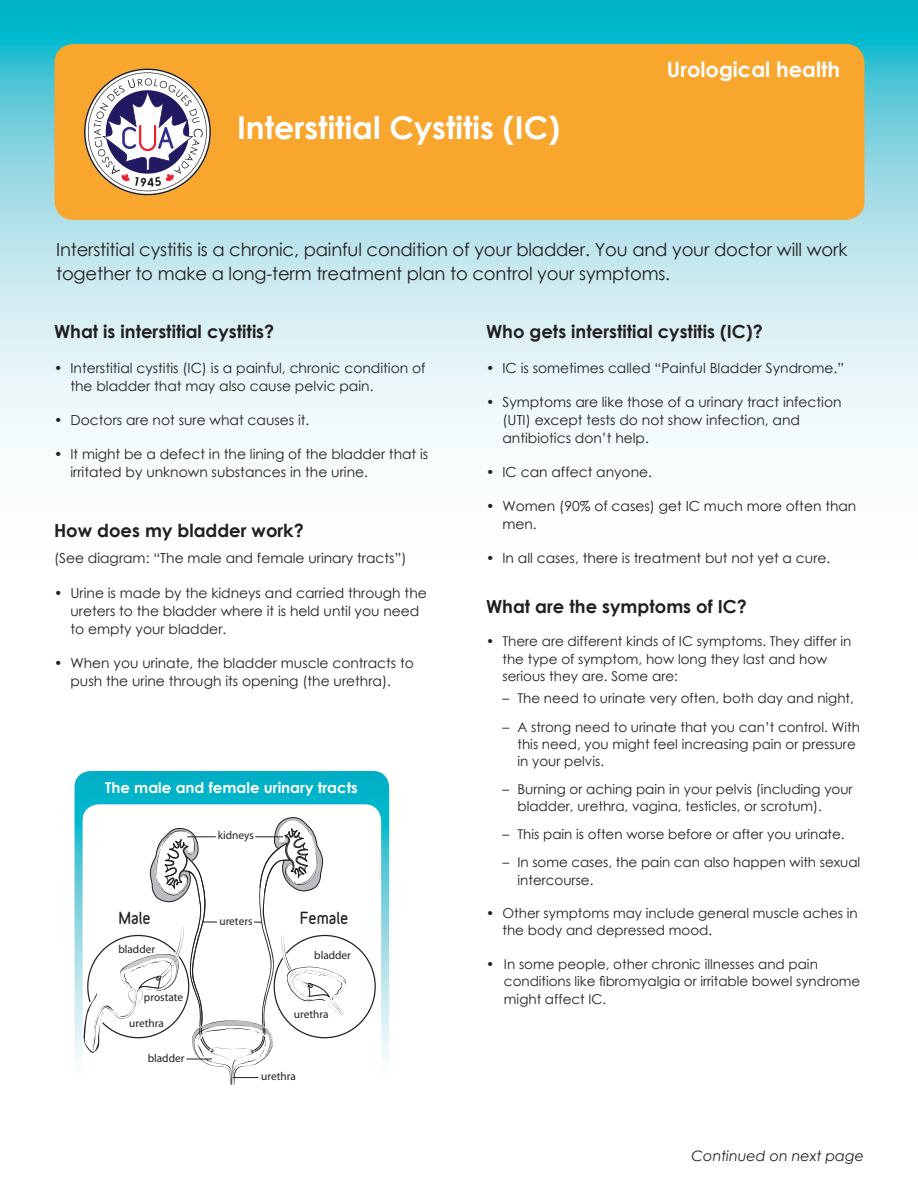
<style>
.page{position:relative;width:918px;height:1188px;background:#fff}
.page>*{position:absolute;margin:0;border:0;box-sizing:border-box;transform-origin:0 0}
.t1{font:700 31.5px "Century Gothic";color:#fff}
.t2{font:700 21px "Century Gothic";color:#fff}
.Body_-_UTI_Female{font:18px/24px "Century Gothic";letter-spacing:-.01em;color:#231f20}
.t3{font:700 18px "Century Gothic";color:#231f20}
.t4{font:700 15px "Century Gothic";color:#fff}
.t5{font:900 15px "Variable";color:#231f20}
.t6{font:italic 14.4px "Century Gothic";color:#231f20}
.t7{font:13.8px/18px "Century Gothic";color:#231f20}
.t8{font:13.5px/17.2px "Century Gothic";color:#231f20}
.t9{font:11.4px "Myriad";color:#231f20}
</style>
<div class="page">
<svg style="left:0;top:0;width:918px;height:446px;background:#b1e4ec"></svg>
<div style="left:55px;top:44px;width:810px;height:176px;background:#f9a62e;border-radius:19px"></div>
<svg style="left:84px;top:69px;width:127px;height:126px"></svg>
<svg style="left:75px;top:771px;width:314px;height:289px;background:#25bbcf"></svg>
<div style="left:83px;top:804px;width:298px;height:305px;background:#fff;border-radius:16px"></div>
<svg style="left:81px;top:812px;width:267px;height:273px"></svg>
<p class="t1" style="left:237px;top:108px;width:325px">Interstitial Cystitis (IC)</p>
<p class="t2" style="left:667px;top:56px;width:175px">Urological health</p>
<p class="Body_-_UTI_Female" style="left:56px;top:238px;width:793px">Interstitial cystitis is a chronic, painful condition of your bladder. You and your doctor will work together to make a long-term treatment plan to control your symptoms.</p>
<p class="t3" style="left:54px;top:320px;width:222px">What is interstitial cystitis?</p>
<p class="t7" style="left:70px;top:358px;width:357px;text-indent:-16px">• Interstitial cystitis (IC) is a painful, chronic condition of the bladder that may also cause pelvic pain.</p>
<p class="t7" style="left:54px;top:411px;width:257px">• Doctors are not sure what causes it.</p>
<p class="t7" style="left:70px;top:445px;width:359px;text-indent:-16px">• It might be a defect in the lining of the bladder that is irritated by unknown substances in the urine.</p>
<p class="t3" style="left:54px;top:519px;width:251px">How does my bladder work?</p>
<p class="t7" style="left:54px;top:549px;width:354px">(See diagram: “The male and female urinary tracts”)</p>
<p class="t7" style="left:70px;top:583px;width:358px;text-indent:-16px">• Urine is made by the kidneys and carried through the ureters to the bladder where it is held until you need to empty your bladder.</p>
<p class="t7" style="left:54px;top:654px;width:361px;text-align:center">• When you urinate, the bladder muscle contracts to push the urine through its opening (the urethra).</p>
<p class="t4" style="left:105px;top:778px;width:254px">The male and female urinary tracts</p>
<p class="t9" style="left:218px;top:830px;width:38px">kidneys</p>
<p class="t5" style="left:118px;top:906px;width:34px">Male</p>
<p class="t5" style="left:300px;top:906px;width:50px">Female</p>
<p class="t9" style="left:219px;top:915px;width:35px">ureters</p>
<p class="t9" style="left:118px;top:943px;width:38px">bladder</p>
<p class="t9" style="left:144px;top:992px;width:41px">prostate</p>
<p class="t9" style="left:129px;top:1017px;width:36px">urethra</p>
<p class="t9" style="left:148px;top:1052px;width:38px">bladder</p>
<p class="t9" style="left:314px;top:950px;width:38px">bladder</p>
<p class="t9" style="left:294px;top:1008px;width:36px">urethra</p>
<p class="t9" style="left:261px;top:1071px;width:36px">urethra</p>
<p class="t3" style="left:486px;top:320px;width:278px">Who gets interstitial cystitis (IC)?</p>
<p class="t7" style="left:486px;top:358px;width:360px">• IC is sometimes called “Painful Bladder Syndrome.”</p>
<p class="t7" style="left:502px;top:393px;width:341px;text-indent:-16px">• Symptoms are like those of a urinary tract infection (UTI) except tests do not show infection, and antibiotics don’t help.</p>
<p class="t7" style="left:486px;top:463px;width:168px">• IC can affect anyone.</p>
<p class="t7" style="left:502px;top:497px;width:355px;text-indent:-16px">• Women (90% of cases) get IC much more often than men.</p>
<p class="t7" style="left:486px;top:549px;width:346px">• In all cases, there is treatment but not yet a cure.</p>
<p class="t3" style="left:486px;top:595px;width:262px">What are the symptoms of IC?</p>
<p class="t8" style="left:502px;top:633px;width:351px;text-indent:-16px">• There are different kinds of IC symptoms. They differ in the type of symptom, how long they last and how serious they are. Some are:</p>
<p class="t8" style="left:502px;top:690px;width:353px">– The need to urinate very often, both day and night,</p>
<p class="t8" style="left:517px;top:718px;width:344px;text-indent:-15px">– A strong need to urinate that you can’t control. With this need, you might feel increasing pain or pressure in your pelvis.</p>
<p class="t8" style="left:517px;top:780px;width:337px;text-indent:-15px">– Burning or aching pain in your pelvis (including your bladder, urethra, vagina, testicles, or scrotum).</p>
<p class="t8" style="left:502px;top:826px;width:344px">– This pain is often worse before or after you urinate.</p>
<p class="t8" style="left:517px;top:854px;width:344px;text-indent:-15px">– In some cases, the pain can also happen with sexual intercourse.</p>
<p class="t8" style="left:502px;top:904px;width:357px;text-indent:-16px">• Other symptoms may include general muscle aches in the body and depressed mood.</p>
<p class="t8" style="left:504px;top:955px;width:358px;line-height:17.7px;text-indent:-18px">• In some people, other chronic illnesses and pain conditions like fibromyalgia or irritable bowel syndrome might affect IC.</p>
<p class="t6" style="left:692px;top:1147px;width:174px">Continued on next page</p>
</div>
